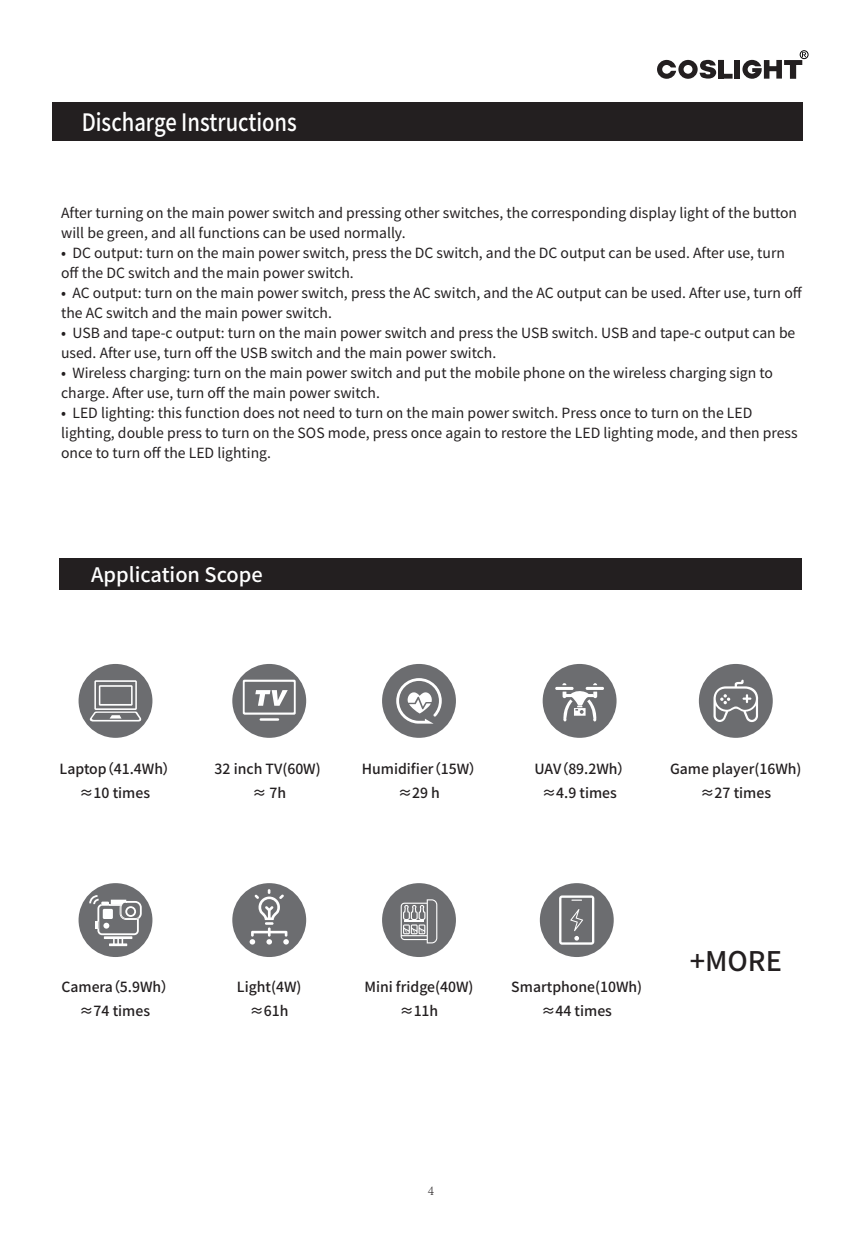
<style>
.page{position:relative;width:862px;height:1259px;background:#fff}
.page>*{position:absolute;margin:0;border:0;box-sizing:border-box;transform-origin:0 0}
.t1{font:500 27px "Source Han Sans CN";color:#231f20}
.t2{font:500 24px "Source Han Sans CN";color:#fff;scale:.84 1}
.t3{font:500 20px "Source Han Sans CN";color:#fff}
.t4{font:14px/20px "Source Han Sans CN";color:#231f20}
.t5{font:500 14px/24px "Source Han Sans CN";color:#231f20;text-align:center}
.t6{font:300 14px "Adobe Song Std";color:#231f20}
.s1{font-weight:500}
</style>
<div class="page">
<div style="left:52px;top:102px;width:750px;height:38px;background:#231f20"></div>
<div style="left:60px;top:558px;width:742px;height:32px;background:#231f20"></div>
<div style="left:540px;top:883px;width:74px;height:74px;background:#6c6d70;border-radius:50%"></div>
<svg style="left:559px;top:895px;width:35px;height:49px"></svg>
<div style="left:543px;top:664px;width:73px;height:74px;background:#6c6d70;border-radius:50%"></div>
<svg style="left:555px;top:683px;width:49px;height:38px"></svg>
<div style="left:382px;top:883px;width:74px;height:74px;background:#6c6d70;border-radius:50%"></div>
<svg style="left:401px;top:899px;width:36px;height:44px"></svg>
<div style="left:79px;top:664px;width:73px;height:74px;background:#6c6d70;border-radius:50%"></div>
<svg style="left:90px;top:680px;width:51px;height:41px"></svg>
<div style="left:232px;top:664px;width:74px;height:74px;background:#6c6d70;border-radius:50%"></div>
<svg style="left:243px;top:679px;width:53px;height:42px"></svg>
<div style="left:232px;top:883px;width:74px;height:74px;background:#6c6d70;border-radius:50%"></div>
<svg style="left:250px;top:889px;width:39px;height:55px"></svg>
<div style="left:79px;top:883px;width:73px;height:74px;background:#6c6d70;border-radius:50%"></div>
<hr style="left:109px;top:943px;width:18px;height:3px;background:#fff">
<svg style="left:89px;top:895px;width:53px;height:49px"></svg>
<div style="left:382px;top:664px;width:74px;height:74px;background:#6c6d70;border-radius:50%"></div>
<svg style="left:396px;top:678px;width:46px;height:45px"></svg>
<div style="left:699px;top:664px;width:74px;height:74px;background:#6c6d70;border-radius:50%"></div>
<svg style="left:713px;top:679px;width:45px;height:43px"></svg>
<div style="left:734px;top:60px;width:6px;height:19px;background:#231f20"></div>
<svg style="left:657px;top:60px;width:75px;height:19px"></svg>
<svg style="left:742px;top:52px;width:64px;height:27px"></svg>
<div style="left:800px;top:50px;width:8px;height:9px;border:1px solid #030303;border-radius:50%"></div>
<h2 class="t2" style="left:82px;top:108px;width:258px">Discharge Instructions</h2>
<p class="t4" style="left:61px;top:203px;width:737px">After turning on the main power switch and pressing other switches, the corresponding display light of the button will be green, and all functions can be used normally.</p>
<p class="t4" style="left:61px;top:243px;width:725px"><span class="s1">•</span> DC output: turn on the main power switch, press the DC switch, and the DC output can be used. After use, turn off the DC switch and the main power switch.</p>
<p class="t4" style="left:61px;top:283px;width:742px"><span class="s1">•</span> AC output: turn on the main power switch, press the AC switch, and the AC output can be used. After use, turn off the AC switch and the main power switch.</p>
<p class="t4" style="left:61px;top:323px;width:736px"><span class="s1">•</span> USB and tape-c output: turn on the main power switch and press the USB switch. USB and tape-c output can be used. After use, turn off the USB switch and the main power switch.</p>
<p class="t4" style="left:61px;top:363px;width:713px"><span class="s1">•</span> Wireless charging: turn on the main power switch and put the mobile phone on the wireless charging sign to charge. After use, turn off the main power switch.</p>
<p class="t4" style="left:61px;top:403px;width:738px"><span class="s1">•</span> LED lighting: this function does not need to turn on the main power switch. Press once to turn on the LED lighting, double press to turn on the SOS mode, press once again to restore the LED lighting mode, and then press once to turn off the LED lighting.</p>
<h3 class="t3" style="left:91px;top:563px;width:173px">Application Scope</h3>
<p class="t5" style="left:60px;top:757px;width:118px">Laptop（41.4Wh）≈10 times</p>
<p class="t5" style="left:214px;top:757px;width:108px">32 inch TV(60W) ≈ 7h</p>
<p class="t5" style="left:362px;top:757px;width:122px">Humidifier（15W）≈29 h</p>
<p class="t5" style="left:534px;top:757px;width:98px">UAV（89.2Wh）≈4.9 times</p>
<p class="t5" style="left:670px;top:757px;width:133px">Game player(16Wh) ≈27 times</p>
<p class="t5" style="left:61px;top:975px;width:115px">Camera（5.9Wh）≈74 times</p>
<p class="t5" style="left:237px;top:975px;width:66px">Light(4W) ≈61h</p>
<p class="t5" style="left:364px;top:975px;width:111px">Mini fridge(40W) ≈11h</p>
<p class="t5" style="left:511px;top:975px;width:132px">Smartphone(10Wh) ≈44 times</p>
<h1 class="t1" style="left:689px;top:945px;width:94px">+MORE</h1>
<p class="t6" style="left:428px;top:1181px;width:8px">4</p>
</div>
